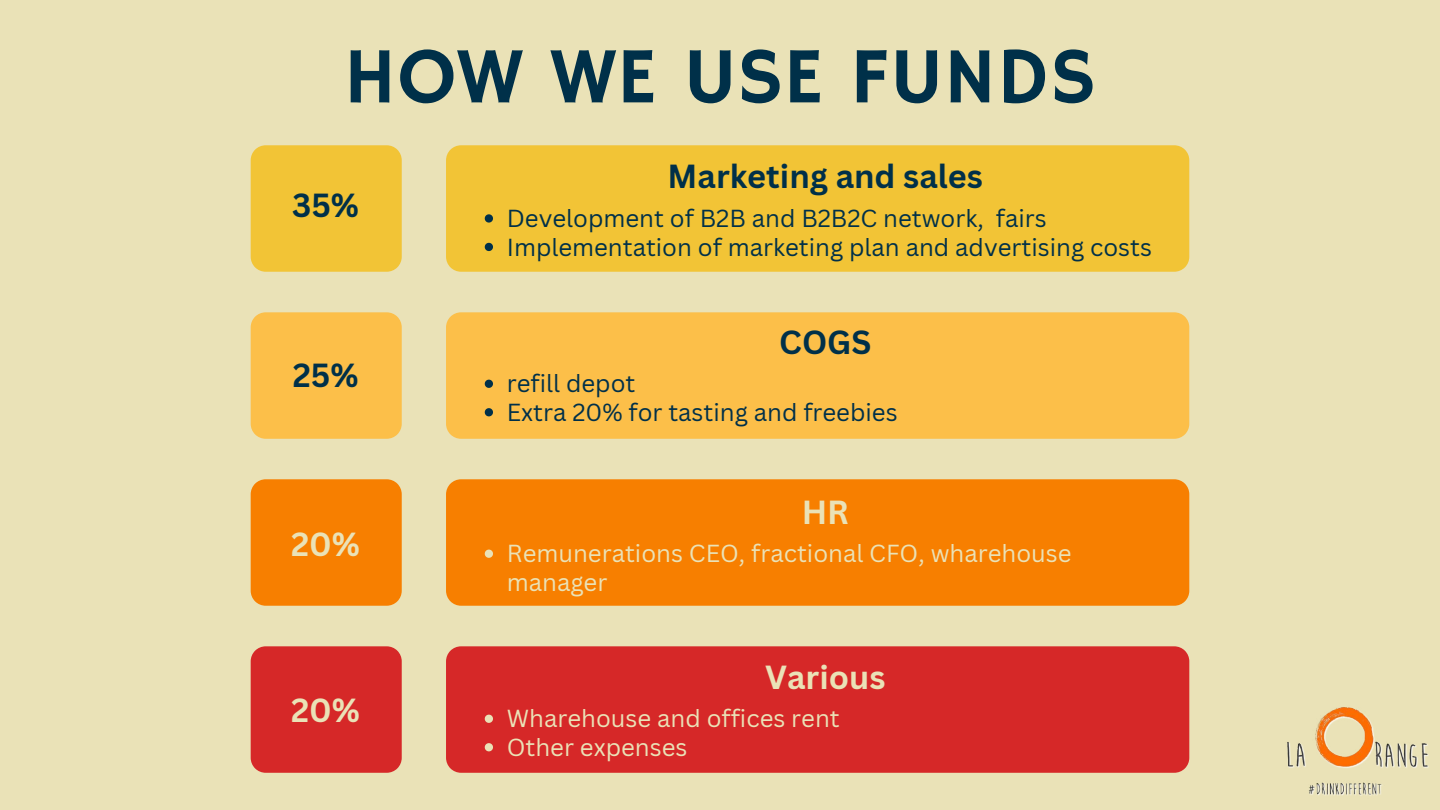
<style>
.page{position:relative;width:1440px;height:810px;background:#eae2b7}
.page>*{position:absolute;margin:0;border:0;box-sizing:border-box;transform-origin:0 0}
.t1{font:80px "Hammersmith One";color:#003049}
.t2{font:700 32.5px "Canva Sans";color:#003049}
.t3{font:700 32.5px "Canva Sans";color:#eae2b7}
.t4{font:24px/28.5px "Canva Sans";color:#003049}
.t5{font:24px/28.5px "Canva Sans";color:#eae2b7}
</style>
<div class="page">
<img style="left:1287px;top:707px;width:142px;height:89px">
<div style="left:251px;top:145px;width:151px;height:127px;background:#f2c436"></div>
<div style="left:251px;top:312px;width:151px;height:127px;background:#fcbf49"></div>
<div style="left:446px;top:145px;width:743px;height:127px;background:#f2c436"></div>
<div style="left:446px;top:312px;width:743px;height:127px;background:#fcbf49"></div>
<div style="left:251px;top:479px;width:151px;height:127px;background:#f77f00"></div>
<div style="left:251px;top:646px;width:151px;height:127px;background:#d62828"></div>
<div style="left:446px;top:479px;width:743px;height:127px;background:#f77f00"></div>
<div style="left:446px;top:646px;width:743px;height:127px;background:#d62828"></div>
<svg style="left:485px;top:214px;width:8px;height:9px"></svg>
<svg style="left:485px;top:243px;width:8px;height:8px"></svg>
<svg style="left:485px;top:380px;width:8px;height:8px"></svg>
<svg style="left:485px;top:408px;width:8px;height:8px"></svg>
<svg style="left:485px;top:550px;width:8px;height:8px"></svg>
<svg style="left:485px;top:715px;width:8px;height:8px"></svg>
<svg style="left:485px;top:743px;width:8px;height:8px"></svg>
<h1 class="t1" style="left:344px;top:30px;width:754px">HOW WE USE FUNDS</h1>
<h2 class="t2" style="left:292px;top:182px;width:68px">35%</h2>
<h2 class="t2" style="left:293px;top:352px;width:67px">25%</h2>
<h2 class="t3" style="left:291px;top:522px;width:70px">20%</h2>
<h2 class="t3" style="left:291px;top:687px;width:70px">20%</h2>
<h2 class="t2" style="left:668px;top:154px;width:317px">Marketing and sales</h2>
<p class="t4" style="left:507px;top:204px;width:647px">Development of B2B and B2B2C network, fairs<br>Implementation of marketing plan and advertising costs</p>
<h2 class="t2" style="left:779px;top:319px;width:94px">COGS</h2>
<p class="t4" style="left:507px;top:369px;width:392px">refill depot<br>Extra 20% for tasting and freebies</p>
<h2 class="t3" style="left:802px;top:489px;width:49px">HR</h2>
<p class="t5" style="left:507px;top:539px;width:566px">Remunerations CEO, fractional CFO, wharehouse manager</p>
<h2 class="t3" style="left:765px;top:654px;width:122px">Various</h2>
<p class="t5" style="left:507px;top:704px;width:334px">Wharehouse and offices rent<br>Other expenses</p>
</div>
